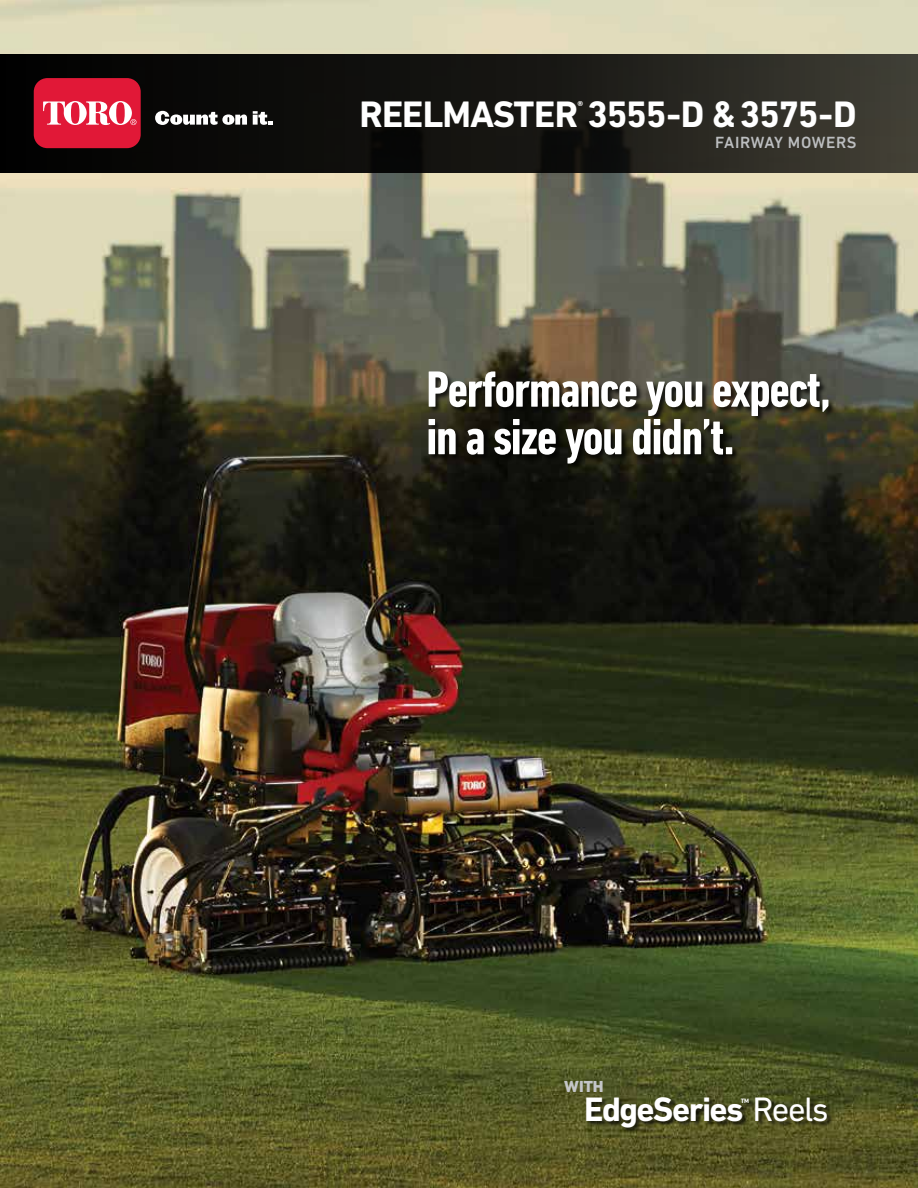
<style>
.page{position:relative;width:918px;height:1188px;background:#fff}
.page>*{position:absolute;margin:0;border:0;box-sizing:border-box;transform-origin:0 0}
.t1{font:700 condensed 51.9px/47.5px "DIN Next LT Pro";letter-spacing:-.025em;color:#fff}
.t2{font:700 37.5px "DIN Next LT Pro";letter-spacing:-.035em;color:#fff}
.t3{font:700 34.5px "DIN Next LT Pro";letter-spacing:-.045em;color:#fff}
.t4{font:500 16.5px "DIN Next LT Pro";letter-spacing:.03em;color:#bcbec0}
.t5{font:800 16.35px "DIN Next LT Pro";color:#c4c6c8}
.t6{font:700 13.2px "DIN Next LT Pro";color:#fff}
.t7{font:700 6.45px "DIN Next LT Pro";color:#fff}
.s1{font-weight:400}
</style>
<div class="page">
<img style="left:0;top:0;width:918px;height:1188px">
<div style="left:428px;top:371px;width:407px;height:99px;background:#000;opacity:.75"></div>
<div style="left:586px;top:1097px;width:247px;height:36px;background:#000;opacity:.75"></div>
<svg style="left:0;top:54px;width:918px;height:118px;background:#1a1915"></svg>
<svg style="left:155px;top:111px;width:92px;height:14px"></svg>
<svg style="left:253px;top:111px;width:19px;height:14px"></svg>
<div style="left:34px;top:78px;width:107px;height:70px;background:#e11837;border-radius:14px"></div>
<svg style="left:43px;top:101px;width:93px;height:24px"></svg>
<p class="t2" style="left:359px;top:93px;width:499px">REELMASTER 3555-D &amp; 3575-D</p>
<p class="t6" style="left:578px;top:98px;width:7px">®</p>
<p class="t4" style="left:715px;top:133px;width:143px">FAIRWAY MOWERS</p>
<p class="t1" style="left:426px;top:365px;width:406px">Performance you expect, in a size you didn’t.</p>
<p class="t5" style="left:564px;top:1076px;width:41px">WITH</p>
<p class="t3" style="left:584px;top:1089px;width:246px">EdgeSeries <span class="s1">Reels</span></p>
<p class="t7" style="left:741px;top:1097px;width:10px">TM</p>
</div>
